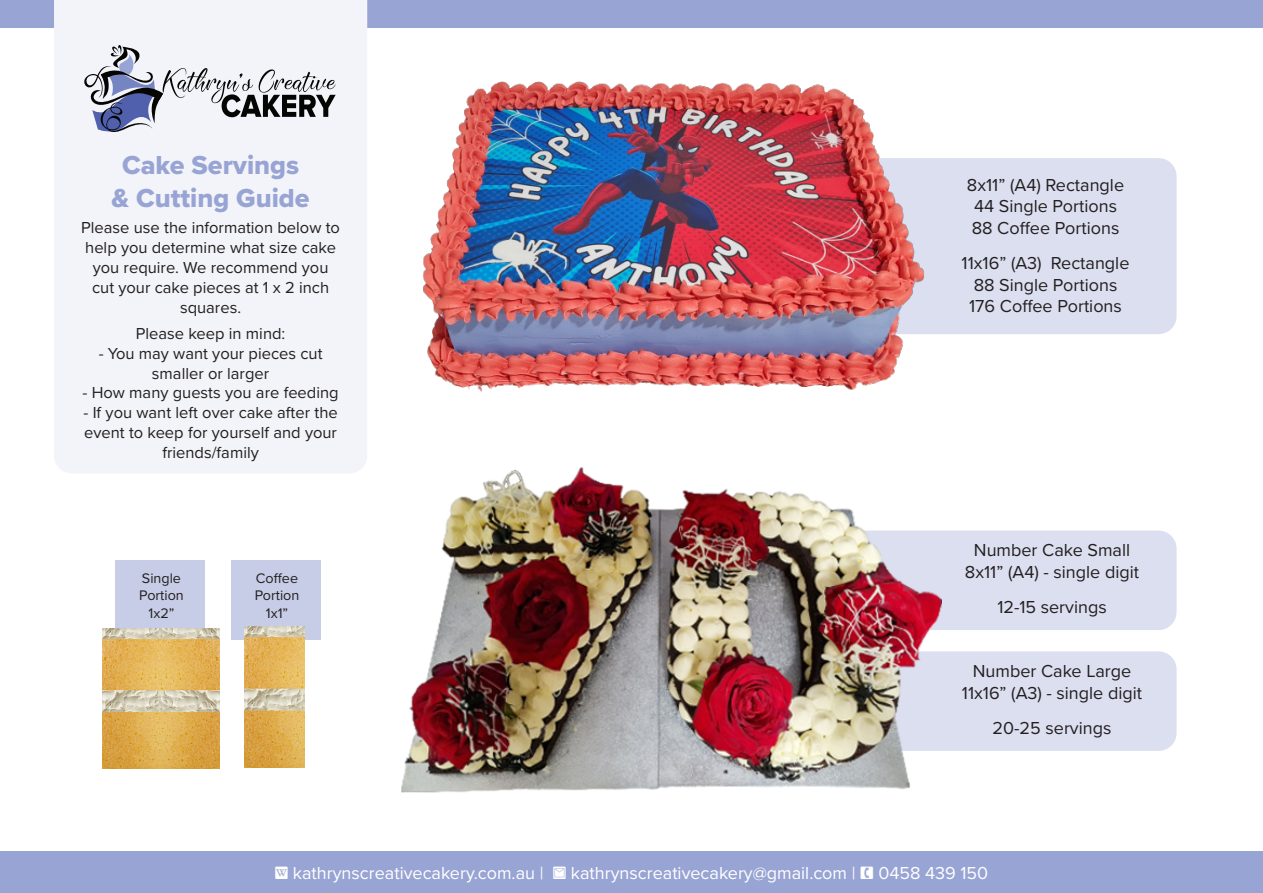
<style>
.page{position:relative;width:1263px;height:893px;background:#fff}
.page>*{position:absolute;margin:0;border:0;box-sizing:border-box;transform-origin:0 0}
.t1{font:27px/32.4px "Proxima Nova Extrabld";color:#98a4d3;text-align:center}
.t2{font:18px/21.6px "Proxima Nova";color:#231f20;text-align:center}
.t3{font:18px "Proxima Nova";color:#fff}
.t4{font:16.5px/19.8px "Proxima Nova";color:#231f20;text-align:center}
.t5{font:14.4px/17.2px "Proxima Nova";color:#231f20;text-align:center}
.s1{font-family:"Social Icons Pro Set 1 Rounded"}
</style>
<div class="page">
<div style="left:116px;top:560px;width:89px;height:80px;background:#c7cde7"></div>
<div style="left:231px;top:560px;width:90px;height:80px;background:#c7cde7"></div>
<div style="left:807px;top:158px;width:369px;height:176px;background:#dbdff0;border-radius:18px"></div>
<div style="left:807px;top:531px;width:369px;height:99px;background:#dbdff0;border-radius:18px"></div>
<div style="left:807px;top:651px;width:369px;height:100px;background:#dbdff0;border-radius:18px"></div>
<div style="left:0;top:0;width:1263px;height:27px;background:#98a4d3"></div>
<div style="left:0;top:851px;width:1263px;height:42px;background:#98a4d3"></div>
<div style="left:54px;top:0;width:313px;height:473px;background:#f3f4f9"></div>
<svg style="left:84px;top:45px;width:252px;height:87px"></svg>
<img style="left:103px;top:628px;width:57px;height:141px">
<img style="left:160px;top:628px;width:59px;height:141px">
<img style="left:423px;top:81px;width:502px;height:311px">
<img style="left:245px;top:627px;width:60px;height:141px">
<img style="left:402px;top:467px;width:540px;height:325px">
<p class="t1" style="left:112px;top:149px;width:200px">Cake Servings &amp; Cutting Guide</p>
<p class="t4" style="left:81px;top:217px;width:260px">Please use the information below to help you determine what size cake you require. We recommend you cut your cake pieces at 1 x 2 inch squares.</p>
<p class="t4" style="left:136px;top:323px;width:151px">Please keep in mind:</p>
<p class="t4" style="left:99px;top:343px;width:225px">- You may want your pieces cut smaller or larger</p>
<p class="t4" style="left:83px;top:382px;width:258px">- How many guests you are feeding</p>
<p class="t4" style="left:83px;top:402px;width:256px">- If you want left over cake after the event to keep for yourself and your friends/family</p>
<p class="t5" style="left:139px;top:569px;width:46px">Single<br>Portion<br>1x2”</p>
<p class="t5" style="left:255px;top:569px;width:46px">Coffee<br>Portion<br>1x1”</p>
<p class="t2" style="left:967px;top:173px;width:159px;text-align:left">8x11” (A4) Rectangle<br>44 Single Portions<br>88 Coffee Portions</p>
<p class="t2" style="left:962px;top:251px;width:169px">11x16” (A3) Rectangle<br>88 Single Portions<br>176 Coffee Portions</p>
<p class="t2" style="left:965px;top:539px;width:176px">Number Cake Small<br>8x11” (A4) - single digit</p>
<p class="t2" style="left:997px;top:595px;width:111px">12-15 servings</p>
<p class="t2" style="left:962px;top:660px;width:182px">Number Cake Large<br>11x16” (A3) - single digit</p>
<p class="t2" style="left:993px;top:716px;width:120px">20-25 servings</p>
<p class="t3" style="left:275px;top:860px;width:715px"><span class="s1">X</span> kathrynscreativecakery.com.au | <span class="s1">0</span> kathrynscreativecakery@gmail.com | <span class="s1">1</span> 0458 439 150</p>
</div>
